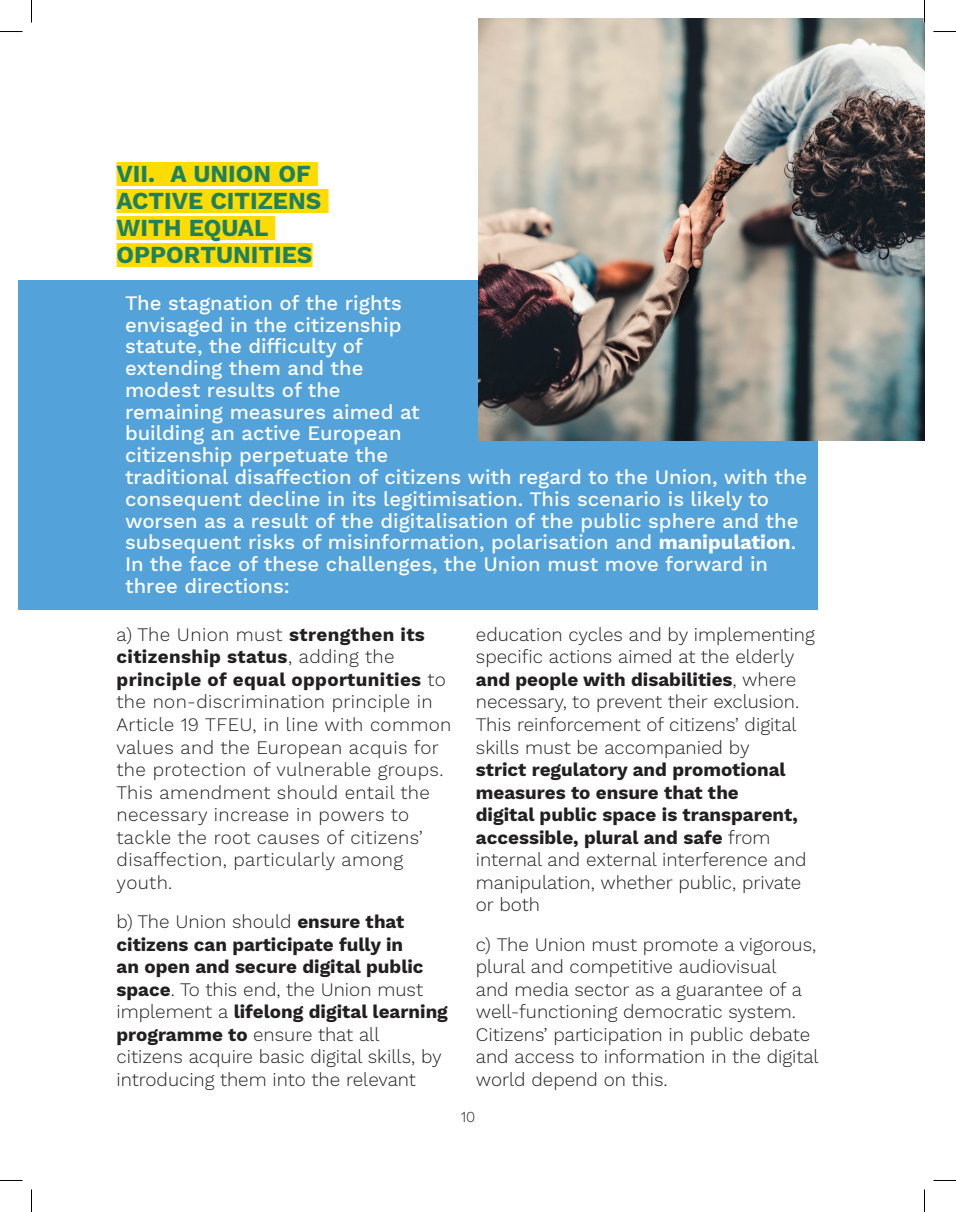
<style>
.page{position:relative;width:956px;height:1212px;background:#fff}
.page>*{position:absolute;margin:0;border:0;box-sizing:border-box;transform-origin:0 0}
.t1{font:700 24px/27px "Work Sans";color:#1d8161}
.t2{font:500 20.25px/21.8px "Work Sans";color:#fff}
.t3{font:300 18.75px/22.5px "Work Sans";color:#231f20}
.t4{font:300 18.75px/22.5px "Work Sans";letter-spacing:.02em;color:#231f20}
.t5{font:700 18.75px/22.5px "Work Sans";color:#231f20}
.t6{font:300 15px "Work Sans";color:#231f20}
.s1{font-weight:700}
.s2{font-weight:300}
</style>
<div class="page">
<div style="left:19px;top:280px;width:799px;height:330px;background:#53a2d9"></div>
<div style="left:117px;top:162px;width:201px;height:24px;background:#ffdc01"></div>
<div style="left:117px;top:189px;width:212px;height:24px;background:#ffdc01"></div>
<div style="left:117px;top:216px;width:158px;height:24px;background:#ffdc01"></div>
<div style="left:117px;top:243px;width:196px;height:24px;background:#ffdc01"></div>
<img style="left:478px;top:19px;width:446px;height:421px">
<hr style="left:923px;top:0;width:2px;height:22px;background:#fff">
<svg style="left:0;top:31px;width:22px;height:1px"></svg>
<svg style="left:933px;top:31px;width:23px;height:1px"></svg>
<svg style="left:31px;top:0;width:1px;height:22px"></svg>
<svg style="left:31px;top:1189px;width:1px;height:22px"></svg>
<svg style="left:924px;top:0;width:1px;height:22px"></svg>
<svg style="left:924px;top:1189px;width:1px;height:22px"></svg>
<p class="t1" style="left:117px;top:161px;width:206px">VII. A UNION OF<br>ACTIVE CITIZENS<br>WITH EQUAL<br>OPPORTUNITIES</p>
<p class="t2" style="left:125px;top:293px;width:684px">The stagnation of the rights<br>envisaged in the citizenship<br>statute, the difficulty of<br>extending them and the<br>modest results of the<br>remaining measures aimed at<br>building an active European<br>citizenship perpetuate the<br>traditional disaffection of citizens with regard to the Union, with the consequent decline in its legitimisation. This scenario is likely to worsen as a result of the digitalisation of the public sphere and the subsequent risks of misinformation, polarisation and <span class="s1">manipulation</span>.<br>In the face of these challenges, the Union must move forward in three directions:</p>
<p class="t4" style="left:117px;top:624px;width:336px">a) The Union must <span class="s1">strengthen its citizenship status</span>, adding the <span class="s1">principle of equal opportunities</span> to the non-discrimination principle in<br>Article 19 TFEU, in line with common values and the European acquis for the protection of vulnerable groups.<br>This amendment should entail the necessary increase in powers to tackle the root causes of citizens’ disaffection, particularly among youth.</p>
<p class="t3" style="left:117px;top:911px;width:333px">b) The Union should <span class="s1">ensure that citizens can participate fully in<br>an open and secure digital public space</span>. To this end, the Union must implement a <span class="s1">lifelong digital learning programme to</span> ensure that all citizens acquire basic digital skills, by introducing them into the relevant</p>
<p class="t3" style="left:476px;top:624px;width:340px">education cycles and by implementing specific actions aimed at the elderly <span class="s1">and people with disabilities</span>, where necessary, to prevent their exclusion.<br>This reinforcement of citizens’ digital skills must be accompanied by</p>
<p class="t5" style="left:476px;top:759px;width:332px">strict regulatory and promotional measures to ensure that the<br>digital public space is transparent, accessible, plural and safe <span class="s2">from internal and external interference and manipulation, whether public, private or both</span></p>
<p class="t3" style="left:476px;top:933px;width:344px">c) The Union must promote a vigorous, plural and competitive audiovisual<br>and media sector as a guarantee of a well-functioning democratic system.<br>Citizens’ participation in public debate and access to information in the digital world depend on this.</p>
<p class="t6" style="left:461px;top:1107px;width:16px">10</p>
</div>
